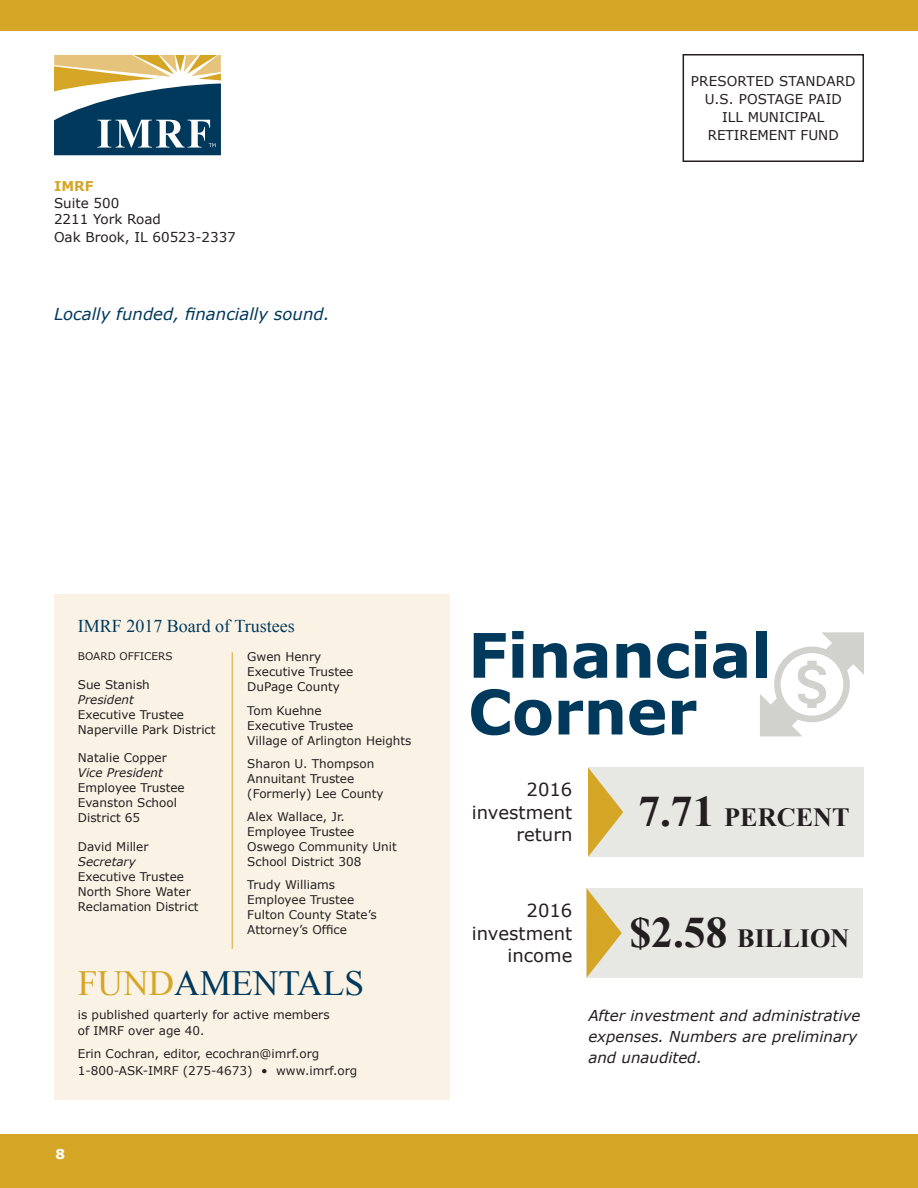
<style>
.page{position:relative;width:918px;height:1188px;background:#fff}
.page>*{position:absolute;margin:0;border:0;box-sizing:border-box;transform-origin:0 0}
.Headline{font:700 61.5px/56.7px "Verdana";letter-spacing:-.01em;color:#00395c}
.t1{font:35.4px "Times New Roman";color:#00395c}
.Graph_indent{font:700 26.25px "Times New Roman";color:#231f20}
.t2{font:18px/22.5px "Verdana";color:#231f20;text-align:right}
.t3{font:18px "Times New Roman";color:#00395c}
.t4{font:italic 16.5px "Verdana";color:#00395c}
.Story_Text_-_Bullets{font:italic 15px/21px "Verdana";color:#231f20}
.t5{font:13.5px "Verdana";color:#231f20}
.t6{font:700 13.5px "Verdana";color:#d5a626}
.t7{font:700 13.5px "Verdana";color:#fff}
.t8{font:12px/15px "Verdana";color:#231f20}
.t9{font:italic 12px "Verdana";color:#231f20}
.t10{font:10.5px "Verdana";color:#231f20}
.s1{font-style:italic}
.s2{color:#d5a626}
.s3{font-size:43.5px}
</style>
<div class="page">
<div style="left:0;top:1134px;width:918px;height:54px;background:#d5a626"></div>
<svg style="left:54px;top:55px;width:167px;height:100px"></svg>
<div style="left:0;top:0;width:918px;height:30px;background:#d5a626"></div>
<div style="left:683px;top:54px;width:181px;height:108px;border:2px solid #231f20"></div>
<div style="left:54px;top:594px;width:396px;height:505px;background:#faf3e5"></div>
<hr style="left:232px;top:652px;width:1px;height:297px;background:#d5a626">
<svg style="left:760px;top:632px;width:104px;height:104px"></svg>
<div style="left:588px;top:767px;width:275px;height:90px;background:#e7e8e4"></div>
<svg style="left:588px;top:767px;width:35px;height:90px"></svg>
<div style="left:587px;top:888px;width:276px;height:90px;background:#e7e8e4"></div>
<svg style="left:587px;top:889px;width:35px;height:88px"></svg>
<p class="t6" style="left:54px;top:177px;width:41px">IMRF</p>
<p class="t5" style="left:54px;top:194px;width:67px">Suite 500</p>
<p class="t5" style="left:54px;top:210px;width:108px">2211 York Road</p>
<p class="t5" style="left:54px;top:228px;width:183px">Oak Brook, IL 60523-2337</p>
<p class="t4" style="left:54px;top:302px;width:277px">Locally funded, financially sound.</p>
<p class="t5" style="left:691px;top:72px;width:166px">PRESORTED STANDARD</p>
<p class="t5" style="left:705px;top:90px;width:139px">U.S. POSTAGE PAID</p>
<p class="t5" style="left:722px;top:108px;width:104px">ILL MUNICIPAL</p>
<p class="t5" style="left:708px;top:126px;width:133px">RETIREMENT FUND</p>
<p class="t3" style="left:78px;top:614px;width:219px">IMRF 2017 Board of Trustees</p>
<p class="t10" style="left:78px;top:649px;width:96px">BOARD OFFICERS</p>
<p class="t8" style="left:78px;top:677px;width:74px">Sue Stanish</p>
<p class="t8" style="left:78px;top:692px;width:139px"><span class="s1">President<br></span>Executive Trustee<br>Naperville Park District</p>
<p class="t8" style="left:78px;top:750px;width:90px">Natalie Copper</p>
<p class="t8" style="left:78px;top:765px;width:108px"><span class="s1">Vice President<br></span>Employee Trustee</p>
<p class="t8" style="left:78px;top:795px;width:101px">Evanston School<br>District 65</p>
<p class="t8" style="left:78px;top:839px;width:72px">David Miller</p>
<p class="t9" style="left:78px;top:853px;width:60px">Secretary</p>
<p class="t8" style="left:78px;top:869px;width:108px">Executive Trustee</p>
<p class="t8" style="left:78px;top:884px;width:122px">North Shore Water<br>Reclamation District</p>
<p class="t8" style="left:247px;top:650px;width:108px">Gwen Henry<br>Executive Trustee<br>DuPage County</p>
<p class="t8" style="left:247px;top:703px;width:76px">Tom Kuehne</p>
<p class="t8" style="left:247px;top:718px;width:108px">Executive Trustee</p>
<p class="t8" style="left:247px;top:733px;width:166px">Village of Arlington Heights</p>
<p class="t8" style="left:247px;top:756px;width:138px">Sharon U. Thompson<br>Annuitant Trustee (Formerly) Lee County</p>
<p class="t8" style="left:247px;top:809px;width:151px">Alex Wallace, Jr.<br>Employee Trustee<br>Oswego Community Unit<br>School District 308</p>
<p class="t8" style="left:247px;top:877px;width:131px">Trudy Williams<br>Employee Trustee<br>Fulton County State’s<br>Attorney’s Office</p>
<p class="t1" style="left:78px;top:960px;width:288px"><span class="s2">FUND</span>AMENTALS</p>
<p class="t8" style="left:78px;top:1006px;width:253px;line-height:16.5px">is published quarterly for active members of IMRF over age 40.</p>
<p class="t8" style="left:78px;top:1046px;width:243px">Erin Cochran, editor, ecochran@imrf.org</p>
<p class="t8" style="left:78px;top:1063px;width:281px">1-800-ASK-IMRF (275-4673) • www.imrf.org</p>
<p class="t7" style="left:56px;top:1144px;width:11px">8</p>
<p class="Headline" style="left:468px;top:626px;width:305px">Financial<br>Corner</p>
<p class="t2" style="left:527px;top:778px;width:47px">2016</p>
<p class="t2" style="left:472px;top:801px;width:102px">investment</p>
<p class="t2" style="left:516px;top:823px;width:57px">return</p>
<p class="Graph_indent" style="left:638px;top:799px;width:213px"><span class="s3">7.71</span> PERCENT</p>
<p class="t2" style="left:472px;top:899px;width:102px">2016 investment</p>
<p class="t2" style="left:508px;top:944px;width:66px">income</p>
<p class="Graph_indent" style="left:630px;top:920px;width:221px"><span class="s3">$</span><span class="s3">2.58</span> BILLION</p>
<p class="Story_Text_-_Bullets" style="left:588px;top:1004px;width:274px">After investment and administrative expenses. Numbers are preliminary and unaudited.</p>
</div>
